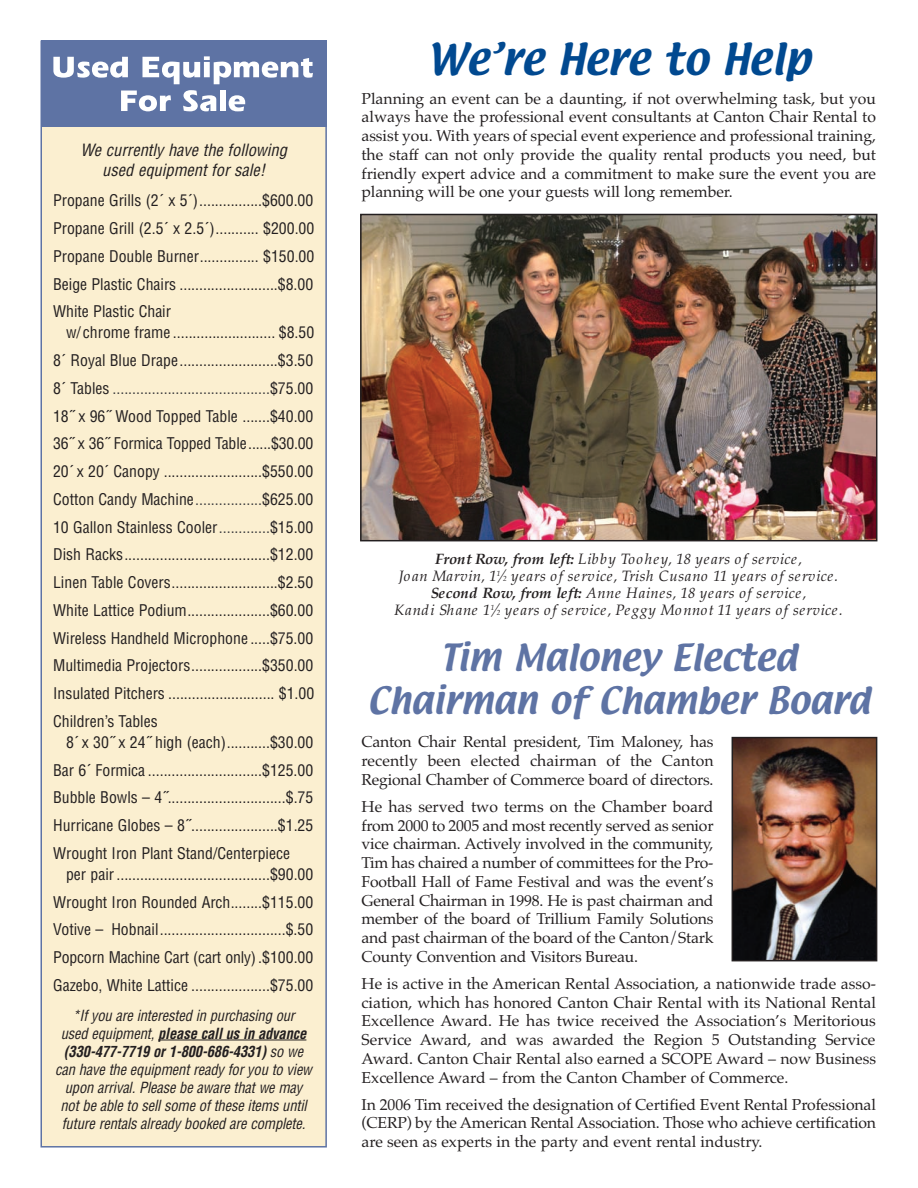
<style>
.page{position:relative;width:918px;height:1188px;background:#fff}
.page>*{position:absolute;margin:0;border:0;box-sizing:border-box;transform-origin:0 0}
.t1{font:39px "Textile";color:#014990}
.t2{font:33px/43.5px "Textile";color:#5e73a4;text-align:center}
.t3{font:italic condensed 16.5px/20.2px "Helvetica";color:#231f20;text-align:center}
.t4{font:15.75px/18.8px "Palatino";letter-spacing:-.005em;color:#231f20;text-align:justify}
.t5{font:condensed 15.75px/27.8px "Helvetica";color:#231f20;text-align:justify}
.t6{font:italic condensed 15px/18px "Helvetica";letter-spacing:-.01em;color:#231f20;text-align:center}
.t7{font:italic 15px/17.2px "Palatino";letter-spacing:.055em;color:#231f20;text-align:center}
.s1{color:#3e3e3f}
.s2{font-weight:700}
.s3{font-size:7.5px}
</style>
<div class="page">
<div style="left:42px;top:42px;width:283px;height:1104px;background:#fbefd0"></div>
<div style="left:40px;top:40px;width:287px;height:1108px;border:2px solid #5e73a4"></div>
<div style="left:41px;top:40px;width:285px;height:87px;background:#5e73a4"></div>
<hr style="left:158px;top:1040px;width:148px;height:1px;background:#231f20">
<svg style="left:53px;top:57px;width:75px;height:21px"></svg>
<svg style="left:142px;top:56px;width:171px;height:28px"></svg>
<svg style="left:121px;top:91px;width:50px;height:20px"></svg>
<svg style="left:183px;top:90px;width:33px;height:21px"></svg>
<div style="left:220px;top:91px;width:6px;height:20px;background:#fff"></div>
<svg style="left:229px;top:95px;width:16px;height:16px"></svg>
<img style="left:735px;top:740px;width:139px;height:218px">
<div style="left:732px;top:737px;width:145px;height:224px;border:2px solid #231f20"></div>
<img style="left:363px;top:217px;width:511px;height:321px">
<div style="left:360px;top:214px;width:517px;height:327px;border:2px solid #231f20"></div>
<p class="t3" style="left:81px;top:140px;width:208px">We currently have the following used equipment for sale!</p>
<p class="t5" style="left:53px;top:187px;width:263px">Propane Grills (2´ x 5´)................$600.00<br>Propane Grill (2.5´ x 2.5´)........... $200.00<br>Propane Double Burner............... $150.00<br>Beige Plastic Chairs .........................$8.00<br>White Plastic Chair</p>
<p class="t5" style="left:53px;top:319px;width:263px;text-indent:13px">w/ chrome frame .......................... $8.50<br>8´ Royal Blue Drape.........................$3.50<br>8´ Tables <span class="s1">........................................</span>$75.00<br>18˝ x 96˝ Wood Topped Table .......$40.00<br>36˝ x 36˝ Formica Topped Table......$30.00<br>20´ x 20´ Canopy .........................$550.00<br>Cotton Candy Machine<span class="s1">.................</span>$625.00<br>10 Gallon Stainless Cooler<span class="s1">.............</span>$15.00<br>Dish Racks.....................................$12.00<br>Linen Table Covers...........................$2.50<br>White Lattice Podium.....................$60.00<br>Wireless Handheld Microphone .....$75.00<br>Multimedia Projectors..................$350.00<br>Insulated Pitchers ........................... $1.00<br>Children’s Tables</p>
<p class="t5" style="left:53px;top:729px;width:262px;text-indent:13px">8´ x 30˝ x 24˝ high (each)...........$30.00<br>Bar 6´ Formica .............................$125.00<br>Bubble Bowls – 4˝..............................$.75<br>Hurricane Globes – 8˝......................$1.25<br>Wrought Iron Plant Stand/Centerpiece</p>
<p class="t5" style="left:53px;top:861px;width:262px;text-indent:13px">per pair .......................................$90.00<br>Wrought Iron Rounded Arch........$115.00<br>Votive – Hobnail................................$.50<br>Popcorn Machine Cart (cart only) .$100.00<br>Gazebo, White Lattice ....................$75.00</p>
<p class="t6" style="left:55px;top:1006px;width:258px">*If you are interested in purchasing our<br>used equipment, <span class="s2">please call us in advance (330-477-7719 or 1-800-686-4331)</span> so we can have the equipment ready for you to view upon arrival. Please be aware that we may not be able to sell some of these items until future rentals already booked are complete.</p>
<h1 class="t1" style="left:427px;top:39px;width:385px">We’re Here to Help</h1>
<p class="t4" style="left:362px;top:89px;width:516px">Planning an event can be a daunting, if not overwhelming task, but you always have the professional event consultants at Canton Chair Rental to assist you. With years of special event experience and professional training, the staff can not only provide the quality rental products you need, but friendly expert advice and a commitment to make sure the event you are planning will be one your guests will long remember.</p>
<p class="t7" style="left:394px;top:550px;width:450px"><span class="s2">Front Row, from left:</span> Libby Toohey, 18 years of service,<br>Joan Marvin, 1<sup>1</sup>⁄<span class="s3">2</span> years of service, Trish Cusano 11 years of service.<br><span class="s2">Second Row, from left:</span> Anne Haines, 18 years of service,<br>Kandi Shane 1<sup>1</sup>⁄<span class="s3">2</span> years of service, Peggy Monnot 11 years of service.</p>
<h2 class="t2" style="left:368px;top:638px;width:504px">Tim Maloney Elected<br>Chairman of Chamber Board</h2>
<p class="t4" style="left:362px;top:733px;width:353px">Canton Chair Rental president, Tim Maloney, has recently been elected chairman of the Canton Regional Chamber of Commerce board of directors.</p>
<p class="t4" style="left:362px;top:797px;width:354px">He has served two terms on the Chamber board from 2000 to 2005 and most recently served as senior vice chairman. Actively involved in the community, Tim has chaired a number of committees for the Pro-Football Hall of Fame Festival and was the event’s General Chairman in 1998. He is past chairman and member of the board of Trillium Family Solutions and past chairman of the board of the Canton/Stark County Convention and Visitors Bureau.</p>
<p class="t4" style="left:362px;top:974px;width:516px">He is active in the American Rental Association, a nationwide trade asso&shy;ciation, which has honored Canton Chair Rental with its National Rental Excellence Award. He has twice received the Association’s Meritorious Service Award, and was awarded the Region 5 Outstanding Service Award. Canton Chair Rental also earned a SCOPE Award – now Business Excellence Award – from the Canton Chamber of Commerce.</p>
<p class="t4" style="left:362px;top:1095px;width:516px">In 2006 Tim received the designation of Certified Event Rental Professional (CERP) by the American Rental Association. Those who achieve certification are seen as experts in the party and event rental industry.</p>
</div>
